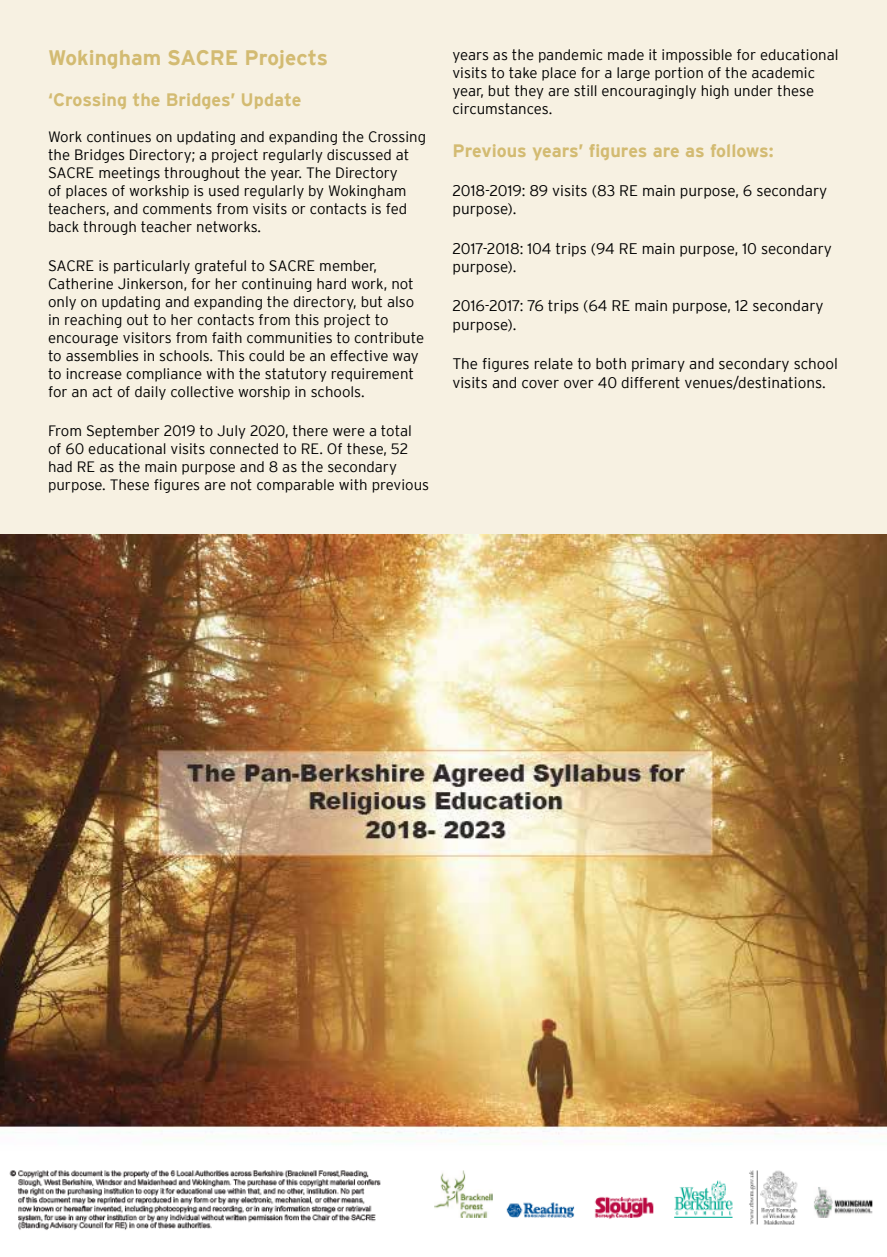
<style>
.page{position:relative;width:887px;height:1257px;background:#f7f1e2}
.page>*{position:absolute;margin:0;border:0;box-sizing:border-box;transform-origin:0 0}
.t1{font:700 21px "Interstate";color:#d3bb72}
.t2{font:700 18px "Interstate";color:#d3bb72}
.t3{font:300 15.3px/18.3px "Interstate";color:#000}
.t4{font:300 15px/18px "Interstate";color:#000}
</style>
<div class="page">
<img style="left:0;top:1151px;width:887px;height:106px">
<img style="left:0;top:534px;width:887px;height:617px">
<h1 class="t1" style="left:48px;top:46px;width:282px">Wokingham SACRE Projects</h1>
<p class="t2" style="left:48px;top:90px;width:255px">‘Crossing the Bridges’ Update</p>
<p class="t4" style="left:48px;top:128px;width:380px">Work continues on updating and expanding the Crossing the Bridges Directory; a project regularly discussed at SACRE meetings throughout the year. The Directory<br>of places of workship is used regularly by Wokingham teachers, and comments from visits or contacts is fed back through teacher networks.</p>
<p class="t4" style="left:48px;top:257px;width:378px">SACRE is particularly grateful to SACRE member, Catherine Jinkerson, for her continuing hard work, not only on updating and expanding the directory, but also in reaching out to her contacts from this project to encourage visitors from faith communities to contribute to assemblies in schools. This could be an effective way to increase compliance with the statutory requirement for an act of daily collective worship in schools.</p>
<p class="t4" style="left:48px;top:422px;width:383px">From September 2019 to July 2020, there were a total of 60 educational visits connected to RE. Of these, 52 had RE as the main purpose and 8 as the secondary purpose. These figures are not comparable with previous</p>
<p class="t4" style="left:452px;top:46px;width:388px">years as the pandemic made it impossible for educational visits to take place for a large portion of the academic year, but they are still encouragingly high under these circumstances.</p>
<p class="t2" style="left:452px;top:140px;width:323px">Previous years’ figures are as follows:</p>
<p class="t3" style="left:452px;top:181px;width:376px">2018-2019: 89 visits (83 RE main purpose, 6 secondary purpose).</p>
<p class="t3" style="left:452px;top:239px;width:381px">2017-2018: 104 trips (94 RE main purpose, 10 secondary purpose).</p>
<p class="t3" style="left:452px;top:297px;width:373px">2016-2017: 76 trips (64 RE main purpose, 12 secondary purpose).</p>
<p class="t3" style="left:452px;top:354px;width:387px">The figures relate to both primary and secondary school visits and cover over 40 different venues/destinations.</p>
</div>
